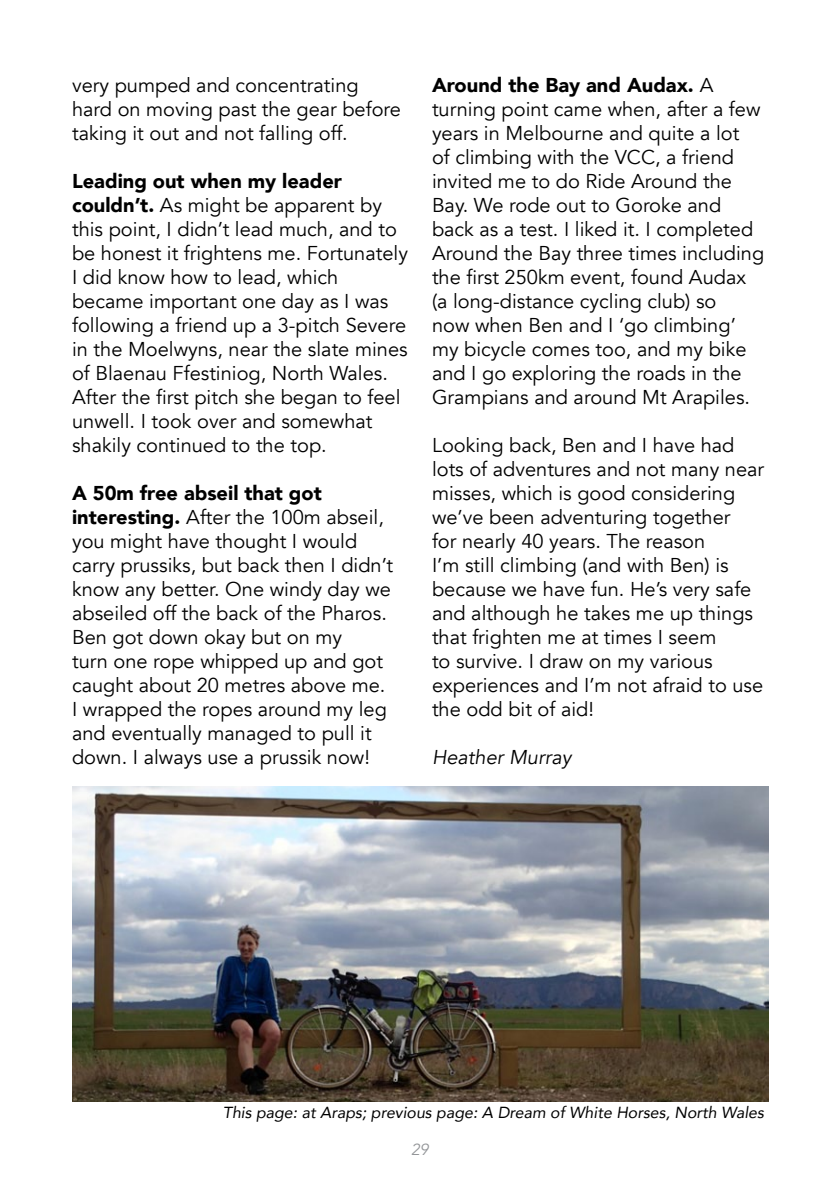
<style>
.page{position:relative;width:840px;height:1191px;background:#fff}
.page>*{position:absolute;margin:0;border:0;box-sizing:border-box;transform-origin:0 0}
.t1{font:20px/24px "Avenir";color:#000}
.t2{font:italic 20px "Avenir";color:#000}
.t3{font:italic 16px "Avenir";color:#000}
.t4{font:italic 16px "Avenir";color:#939598}
.s1{font-weight:900}
</style>
<div class="page">
<img style="left:72px;top:786px;width:696px;height:315px">
<p class="t1" style="left:72px;top:73px;width:330px">very pumped and concentrating hard on moving past the gear before taking it out and not falling off.</p>
<p class="t1" style="left:72px;top:169px;width:337px"><span class="s1">Leading out when my leader couldn’t.</span> As might be apparent by this point, I didn’t lead much, and to be honest it frightens me. Fortunately I did know how to lead, which became important one day as I was following a friend up a 3-pitch Severe in the Moelwyns, near the slate mines of Blaenau Ffestiniog, North Wales.<br>After the first pitch she began to feel unwell. I took over and somewhat shakily continued to the top.</p>
<p class="t1" style="left:72px;top:481px;width:322px"><span class="s1">A 50m free abseil that got interesting.</span> After the 100m abseil, you might have thought I would carry prussiks, but back then I didn’t know any better. One windy day we abseiled off the back of the Pharos.<br>Ben got down okay but on my<br>turn one rope whipped up and got caught about 20 metres above me.<br>I wrapped the ropes around my leg and eventually managed to pull it down. I always use a prussik now!</p>
<p class="t1" style="left:432px;top:73px;width:333px"><span class="s1">Around the Bay and Audax.</span> A turning point came when, after a few years in Melbourne and quite a lot<br>of climbing with the VCC, a friend invited me to do Ride Around the<br>Bay. We rode out to Goroke and back as a test. I liked it. I completed<br>Around the Bay three times including the first 250km event, found Audax (a long-distance cycling club) so<br>now when Ben and I ‘go climbing’ my bicycle comes too, and my bike and I go exploring the roads in the<br>Grampians and around Mt Arapiles.</p>
<p class="t1" style="left:432px;top:433px;width:333px">Looking back, Ben and I have had lots of adventures and not many near misses, which is good considering we’ve been adventuring together<br>for nearly 40 years. The reason<br>I’m still climbing (and with Ben) is because we have fun. He’s very safe and although he takes me up things that frighten me at times I seem<br>to survive. I draw on my various experiences and I’m not afraid to use the odd bit of aid!</p>
<p class="t2" style="left:432px;top:745px;width:141px">Heather Murray</p>
<p class="t3" style="left:223px;top:1102px;width:542px">This page: at Araps; previous page: A Dream of White Horses, North Wales</p>
<p class="t4" style="left:411px;top:1139px;width:19px">29</p>
</div>
